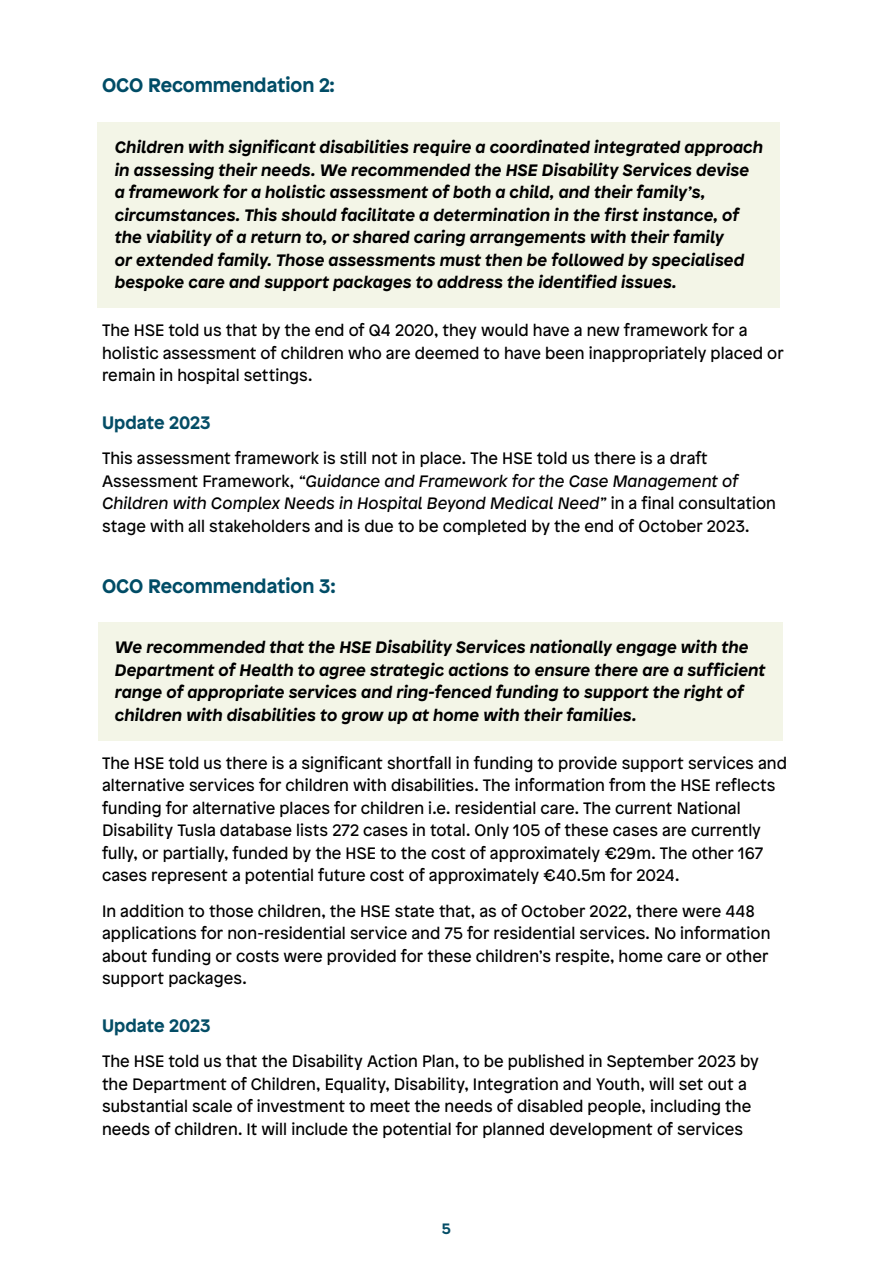
<style>
.page{position:relative;width:893px;height:1263px;background:#fff}
.page>*{position:absolute;margin:0;border:0;box-sizing:border-box;transform-origin:0 0}
.sub_heading{font:700 19.5px "Patron";color:#004c66}
.Sub_Heading_2{font:700 18px "Patron";color:#044d66}
.Body_copy{font:16.5px/22.5px "Patron";letter-spacing:.005em;color:#000}
.REcommendation_body{font:italic 700 16.5px/22.5px "Patron";letter-spacing:.005em;color:#000}
.t1{font:700 15px "Patron";color:#044d66}
.s1{font-style:italic}
</style>
<div class="page">
<div style="left:98px;top:123px;width:682px;height:185px;background:#f3f5e7"></div>
<div style="left:98px;top:623px;width:684px;height:118px;background:#f3f5e7"></div>
<p class="sub_heading" style="left:102px;top:70px;width:234px">OCO Recommendation 2:</p>
<p class="REcommendation_body" style="left:115px;top:135px;width:650px">Children with significant disabilities require a coordinated integrated approach in assessing their needs. We recommended the HSE Disability Services devise a framework for a holistic assessment of both a child, and their family’s, circumstances. This should facilitate a determination in the first instance, of the viability of a return to, or shared caring arrangements with their family<br>or extended family. Those assessments must then be followed by specialised bespoke care and support packages to address the identified issues.</p>
<p class="Body_copy" style="left:102px;top:318px;width:683px">The HSE told us that by the end of Q4 2020, they would have a new framework for a holistic assessment of children who are deemed to have been inappropriately placed or remain in hospital settings.</p>
<p class="Sub_Heading_2" style="left:102px;top:408px;width:110px">Update 2023</p>
<p class="Body_copy" style="left:102px;top:446px;width:675px">This assessment framework is still not in place. The HSE told us there is a draft Assessment Framework, <span class="s1">“Guidance and Framework for the Case Management of Children with Complex Needs in Hospital Beyond Medical Need”</span> in a final consultation stage with all stakeholders and is due to be completed by the end of October 2023.</p>
<p class="sub_heading" style="left:102px;top:570px;width:235px">OCO Recommendation 3:</p>
<p class="REcommendation_body" style="left:115px;top:635px;width:652px">We recommended that the HSE Disability Services nationally engage with the Department of Health to agree strategic actions to ensure there are a sufficient range of appropriate services and ring-fenced funding to support the right of children with disabilities to grow up at home with their families.</p>
<p class="Body_copy" style="left:102px;top:751px;width:687px">The HSE told us there is a significant shortfall in funding to provide support services and alternative services for children with disabilities. The information from the HSE reflects funding for alternative places for children i.e. residential care. The current National Disability Tusla database lists 272 cases in total. Only 105 of these cases are currently fully, or partially, funded by the HSE to the cost of approximately €29m. The other 167 cases represent a potential future cost of approximately €40.5m for 2024.</p>
<p class="Body_copy" style="left:102px;top:898px;width:670px">In addition to those children, the HSE state that, as of October 2022, there were 448 applications for non-residential service and 75 for residential services. No information about funding or costs were provided for these children’s respite, home care or other support packages.</p>
<p class="Sub_Heading_2" style="left:102px;top:1011px;width:110px">Update 2023</p>
<p class="Body_copy" style="left:102px;top:1049px;width:658px">The HSE told us that the Disability Action Plan, to be published in September 2023 by the Department of Children, Equality, Disability, Integration and Youth, will set out a substantial scale of investment to meet the needs of disabled people, including the needs of children. It will include the potential for planned development of services</p>
<p class="t1" style="left:442px;top:1216px;width:11px">5</p>
</div>
